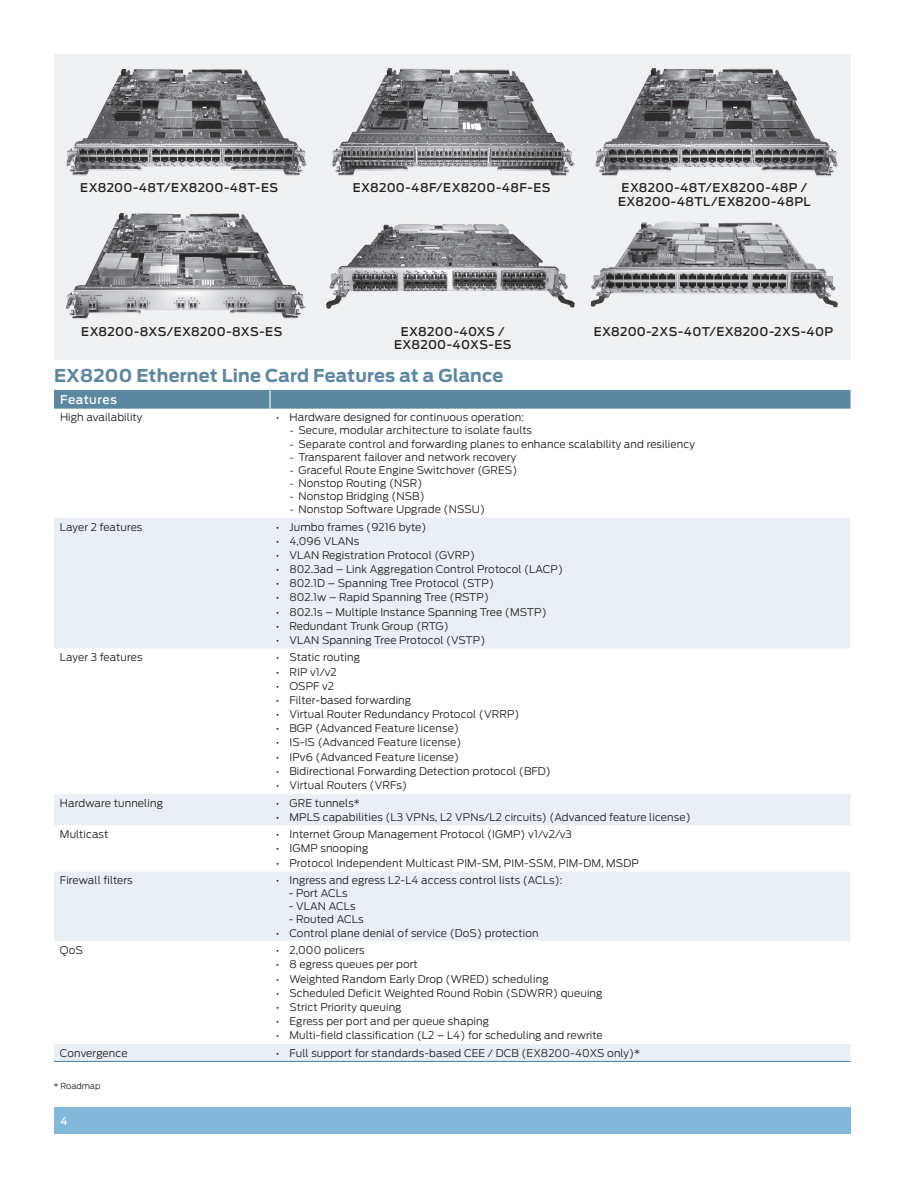
<style>
.page{position:relative;width:918px;height:1188px;background:#fff}
.page>*{position:absolute;margin:0;border:0;box-sizing:border-box;transform-origin:0 0}
.t1{font:700 17.7px "Antenna";letter-spacing:.01em;color:#5c87a1}
.t2{font:500 12px/13.5px "Antenna";letter-spacing:.03em;color:#231f20;text-align:center}
.t3{font:500 12px "Antenna";letter-spacing:.045em;color:#fff}
.t4{font:300 10.5px "Antenna";letter-spacing:.01em;color:#231f20}
.t5{font:500 10.5px "Antenna";color:#fff}
.t6{font:300 8.25px "Antenna";color:#231f20}
.s1{font-family:"DINOT";font-weight:400}
</style>
<div class="page">
<div style="left:54px;top:1107px;width:796px;height:27px;background:#83b9d8"></div>
<div style="left:54px;top:518px;width:796px;height:543px;background:#e9eff4"></div>
<svg style="left:54px;top:649px;width:796px;height:395px"></svg>
<div style="left:54px;top:390px;width:796px;height:19px;background:#5c87a1"></div>
<hr style="left:54px;top:1061px;width:216px;height:1px;background:#5c87a1">
<hr style="left:270px;top:1061px;width:580px;height:1px;background:#5c87a1">
<div style="left:54px;top:54px;width:796px;height:306px;background:#f0f1f2"></div>
<img style="left:66px;top:68px;width:772px;height:251px">
<p class="t2" style="left:80px;top:181px;width:199px">EX8200-48T/EX8200-48T-ES</p>
<p class="t2" style="left:353px;top:181px;width:199px">EX8200-48F/EX8200-48F-ES</p>
<p class="t2" style="left:618px;top:181px;width:194px;text-align:left">EX8200-48T/EX8200-48P /<br>EX8200-48TL/EX8200-48PL</p>
<p class="t2" style="left:81px;top:325px;width:203px">EX8200-8XS/EX8200-8XS-ES</p>
<p class="t2" style="left:394px;top:325px;width:119px">EX8200-40XS /<br>EX8200-40XS-ES</p>
<p class="t2" style="left:594px;top:325px;width:241px">EX8200-2XS-40T/EX8200-2XS-40P</p>
<h1 class="t1" style="left:54px;top:365px;width:451px">EX8200 Ethernet Line Card Features at a Glance</h1>
<p class="t3" style="left:60px;top:392px;width:59px">Features</p>
<p class="t4" style="left:60px;top:411px;width:84px">H igh availability</p>
<p class="t4" style="left:276px;top:411px;width:250px">• Hardware designed for continuous operation:</p>
<p class="t4" style="left:289px;top:425px;width:244px"><span class="s1">-</span> Secure, modular architecture to isolate faults</p>
<p class="t4" style="left:289px;top:438px;width:407px"><span class="s1">-</span> Separate control and forwarding planes to enhance scalability and resiliency</p>
<p class="t4" style="left:289px;top:451px;width:228px"><span class="s1">-</span> Transparent failover and network recovery</p>
<p class="t4" style="left:289px;top:464px;width:229px"><span class="s1">-</span> Graceful Route Engine Switchover (GRES)</p>
<p class="t4" style="left:289px;top:477px;width:135px"><span class="s1">-</span> Nonstop Routing (NSR)</p>
<p class="t4" style="left:289px;top:490px;width:137px"><span class="s1">-</span> Nonstop Bridging (NSB)</p>
<p class="t4" style="left:289px;top:503px;width:197px"><span class="s1">-</span> Nonstop Software Upgrade (NSSU)</p>
<p class="t4" style="left:60px;top:521px;width:84px">Layer 2 features</p>
<p class="t4" style="left:276px;top:521px;width:152px">• Jumbo frames (9216 byte)</p>
<p class="t4" style="left:276px;top:535px;width:85px">• 4,096 VLANs</p>
<p class="t4" style="left:276px;top:549px;width:201px">• VLAN Registration Protocol (GVRP)</p>
<p class="t4" style="left:276px;top:563px;width:289px">• 802.3ad – Link Aggregation Control Protocol (LACP)</p>
<p class="t4" style="left:276px;top:577px;width:220px">• 802.1D – Spanning Tree Protocol (STP)</p>
<p class="t4" style="left:276px;top:591px;width:215px">• 802.1w – Rapid Spanning Tree (RSTP)</p>
<p class="t4" style="left:276px;top:606px;width:272px">• 802.1s – Multiple Instance Spanning Tree (MSTP)</p>
<p class="t4" style="left:276px;top:620px;width:174px">• Redundant Trunk Group (RTG)</p>
<p class="t4" style="left:276px;top:634px;width:211px">• VLAN Spanning Tree Protocol (VSTP)</p>
<p class="t4" style="left:60px;top:652px;width:84px">Layer 3 features</p>
<p class="t4" style="left:276px;top:652px;width:85px">• Static routing</p>
<p class="t4" style="left:276px;top:666px;width:62px">• RIP v1/v2</p>
<p class="t4" style="left:276px;top:680px;width:60px">• OSPF v2</p>
<p class="t4" style="left:276px;top:694px;width:137px">• Filter-based forwarding</p>
<p class="t4" style="left:276px;top:708px;width:245px">• Virtual Router Redundancy Protocol (VRRP)</p>
<p class="t4" style="left:276px;top:722px;width:185px">• BGP (Advanced Feature license)</p>
<p class="t4" style="left:276px;top:737px;width:187px">• IS-IS (Advanced Feature license)</p>
<p class="t4" style="left:276px;top:751px;width:185px">• IPv6 (Advanced Feature license)</p>
<p class="t4" style="left:276px;top:765px;width:276px">• Bidirectional Forwarding Detection protocol (BFD)</p>
<p class="t4" style="left:276px;top:779px;width:133px">• Virtual Routers (VRFs)</p>
<p class="t4" style="left:60px;top:797px;width:104px">Hardware tunneling</p>
<p class="t4" style="left:276px;top:797px;width:85px">• GRE tunnels*</p>
<p class="t4" style="left:276px;top:811px;width:416px">• MPLS capabilities (L3 VPNs, L2 VPNs/L2 circuits) (Advanced feature license)</p>
<p class="t4" style="left:60px;top:828px;width:50px">Multicast</p>
<p class="t4" style="left:276px;top:828px;width:297px">• Internet Group Management Protocol (IGMP) v1/v2/v3</p>
<p class="t4" style="left:276px;top:843px;width:94px">• IGMP snooping</p>
<p class="t4" style="left:276px;top:857px;width:364px">• Protocol Independent Multicast PIM-SM, PIM-SSM, PIM-DM, MSDP</p>
<p class="t4" style="left:60px;top:874px;width:74px">Firewall filters</p>
<p class="t4" style="left:276px;top:874px;width:288px">• Ingress and egress L2-L4 access control lists (ACLs):</p>
<p class="t4" style="left:289px;top:887px;width:60px">- Port ACLs</p>
<p class="t4" style="left:289px;top:900px;width:68px">- VLAN ACLs</p>
<p class="t4" style="left:289px;top:914px;width:76px">- Routed ACLs</p>
<p class="t4" style="left:276px;top:927px;width:264px">• Control plane denial of service (DoS) protection</p>
<p class="t4" style="left:60px;top:944px;width:24px">QoS</p>
<p class="t4" style="left:276px;top:944px;width:90px">• 2,000 policers</p>
<p class="t4" style="left:276px;top:958px;width:143px">• 8 egress queues per port</p>
<p class="t4" style="left:276px;top:973px;width:274px">• Weighted Random Early Drop (WRED) scheduling</p>
<p class="t4" style="left:276px;top:987px;width:328px">• Scheduled Deficit Weighted Round Robin (SDWRR) queuing</p>
<p class="t4" style="left:276px;top:1001px;width:127px">• Strict Priority queuing</p>
<p class="t4" style="left:276px;top:1015px;width:215px">• Egress per port and per queue shaping</p>
<p class="t4" style="left:276px;top:1029px;width:328px">• Multi-field classification (L2 – L4) for scheduling and rewrite</p>
<p class="t4" style="left:60px;top:1047px;width:69px">Convergence</p>
<p class="t4" style="left:276px;top:1047px;width:366px">• Full support for standards-based CEE / DCB (EX8200-40XS only)*</p>
<p class="t6" style="left:54px;top:1081px;width:48px">* Roadmap</p>
<p class="t5" style="left:61px;top:1115px;width:9px">4</p>
</div>
